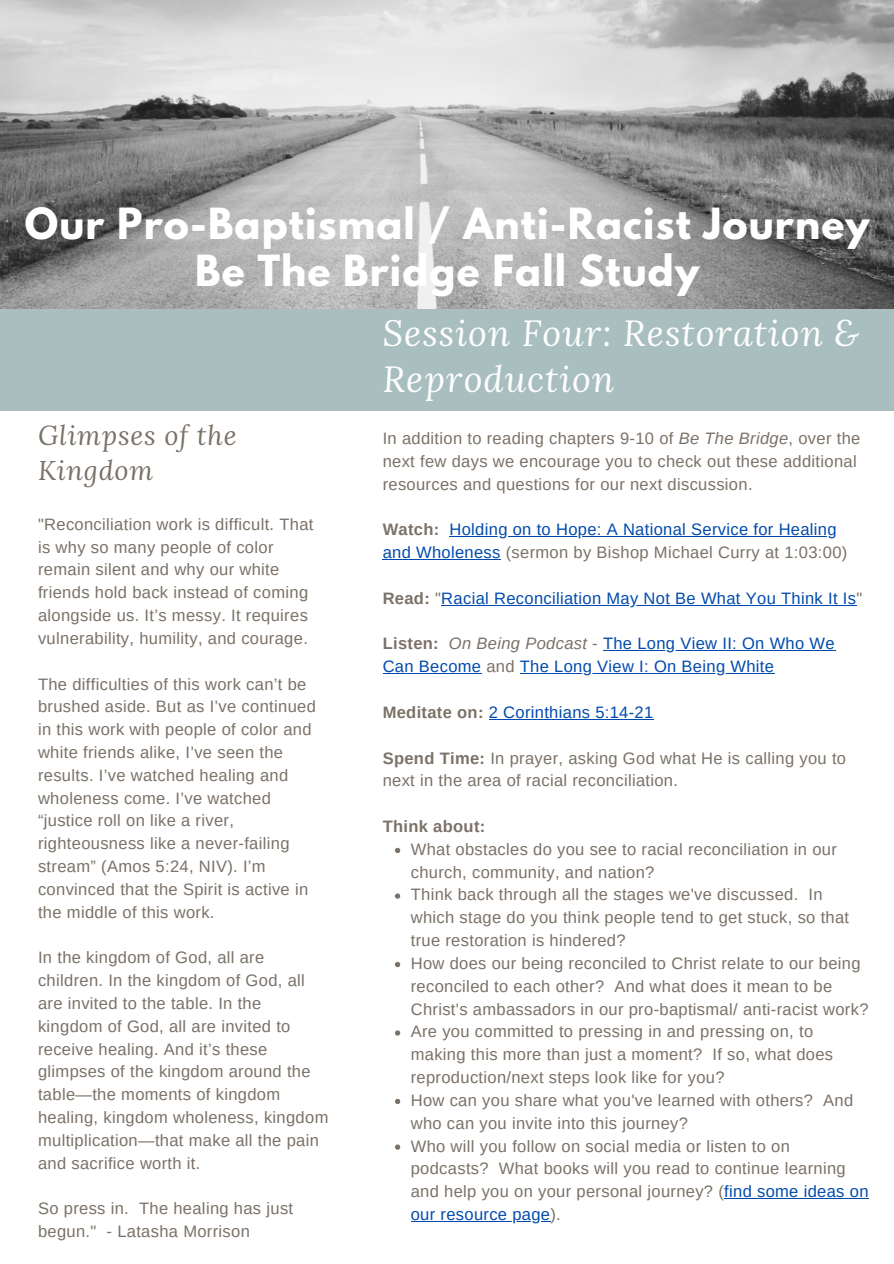
<style>
.page{position:relative;width:894px;height:1264px;background:#fff}
.page>*{position:absolute;margin:0;border:0;box-sizing:border-box;transform-origin:0 0}
.t1{font:700 38.1px/47.2px "League Spartan";letter-spacing:.03em;color:#fff;text-align:center}
.t2{font:italic 36px/46.2px "Lora";letter-spacing:.03em;color:#fff}
.t3{font:italic 27px/35px "Lora";letter-spacing:.03em;color:#7a7167}
.t4{font:16.5px/22.8px "Arimo";letter-spacing:.02em;color:#7a7167}
.t5{font:16.5px/22.8px "Arimo";letter-spacing:.02em;color:#004aad}
.t6{font:700 16.5px "Arimo";letter-spacing:.02em;color:#7a7167}
.s1{font-style:italic}
.s2{font-weight:700;color:#7a7167}
.s3{color:#7a7167}
.s4{font-style:italic;color:#7a7167}
.s5{font-weight:700}
.s6{color:#004aad}
</style>
<div class="page">
<div style="left:0;top:137px;width:893px;height:274px;background:#a9bebe"></div>
<img style="left:0;top:0;width:893px;height:308px">
<svg style="left:395px;top:847px;width:5px;height:6px"></svg>
<svg style="left:395px;top:893px;width:5px;height:5px"></svg>
<svg style="left:395px;top:961px;width:5px;height:6px"></svg>
<svg style="left:395px;top:1030px;width:5px;height:5px"></svg>
<svg style="left:395px;top:1098px;width:5px;height:6px"></svg>
<svg style="left:395px;top:1144px;width:5px;height:5px"></svg>
<hr style="left:724px;top:1197px;width:144px;height:1px;background:#004aad">
<hr style="left:410px;top:1220px;width:140px;height:1px;background:#004aad">
<hr style="left:449px;top:536px;width:387px;height:1px;background:#004aad">
<hr style="left:382px;top:559px;width:118px;height:1px;background:#004aad">
<hr style="left:441px;top:604px;width:415px;height:1px;background:#004aad">
<hr style="left:603px;top:650px;width:231px;height:1px;background:#004aad">
<hr style="left:382px;top:673px;width:99px;height:1px;background:#004aad">
<hr style="left:519px;top:673px;width:255px;height:1px;background:#004aad">
<hr style="left:488px;top:718px;width:165px;height:1px;background:#004aad">
<h1 class="t1" style="left:25px;top:205px;width:846px">Our Pro-Baptismal / Anti-Racist Journey<br>Be The Bridge Fall Study</h1>
<h3 class="t3" style="left:38px;top:417px;width:200px">Glimpses of the<br>Kingdom</h3>
<p class="t4" style="left:38px;top:512px;width:277px">"Reconciliation work is difficult. That is why so many people of color remain silent and why our white friends hold back instead of coming alongside us. It’s messy. It requires vulnerability, humility, and courage.</p>
<p class="t4" style="left:38px;top:672px;width:279px">The difficulties of this work can’t be brushed aside. But as I’ve continued in this work with people of color and white friends alike, I’ve seen the results. I’ve watched healing and wholeness come. I’ve watched “justice roll on like a river, righteousness like a never-failing stream” (Amos 5:24, NIV). I’m convinced that the Spirit is active in the middle of this work.</p>
<p class="t4" style="left:38px;top:946px;width:292px">In the kingdom of God, all are children. In the kingdom of God, all are invited to the table. In the kingdom of God, all are invited to receive healing. And it’s these glimpses of the kingdom around the table—the moments of kingdom healing, kingdom wholeness, kingdom multiplication—that make all the pain and sacrifice worth it.</p>
<p class="t4" style="left:38px;top:1197px;width:256px">So press in. The healing has just begun." - Latasha Morrison</p>
<h2 class="t2" style="left:382px;top:309px;width:478px">Session Four: Restoration &amp;<br>Reproduction</h2>
<p class="t4" style="left:382px;top:427px;width:479px">In addition to reading chapters 9-10 of <span class="s1">Be The Bridge</span>, over the next few days we encourage you to check out these additional resources and questions for our next discussion.</p>
<p class="t5" style="left:382px;top:518px;width:466px"><span class="s2">Watch:</span> Holding on to Hope: A National Service for Healing and Wholeness <span class="s3">(sermon by Bishop Michael Curry at 1:03:00)</span></p>
<p class="t5" style="left:382px;top:586px;width:481px"><span class="s2">Read:</span> <span class="s3">"</span>Racial Reconciliation May Not Be What You Think It Is<span class="s3">"</span></p>
<p class="t5" style="left:382px;top:632px;width:453px"><span class="s2">Listen:</span> <span class="s4">On Being Podcast</span> <span class="s3">-</span> The Long View II: On Who We<br>Can Become <span class="s3">and</span> The Long View I: On Being White</p>
<p class="t5" style="left:382px;top:700px;width:272px"><span class="s2">Meditate on:</span> 2 Corinthians 5:14-21</p>
<p class="t4" style="left:382px;top:746px;width:465px"><span class="s5">Spend Time:</span> In prayer, asking God what He is calling you to next in the area of racial reconciliation.</p>
<p class="t6" style="left:382px;top:817px;width:104px">Think about:</p>
<p class="t4" style="left:410px;top:837px;width:459px">What obstacles do you see to racial reconciliation in our church, community, and nation?<br>Think back through all the stages we've discussed. In which stage do you think people tend to get stuck, so that true restoration is hindered?<br>How does our being reconciled to Christ relate to our being reconciled to each other? And what does it mean to be Christ's ambassadors in our pro-baptismal/ anti-racist work?<br>Are you committed to pressing in and pressing on, to making this more than just a moment? If so, what does reproduction/next steps look like for you?<br>How can you share what you've learned with others? And who can you invite into this journey?<br>Who will you follow on social media or listen to on podcasts? What books will you read to continue learning and help you on your personal journey? (<span class="s6">find some ideas on our resource page</span>).</p>
</div>
